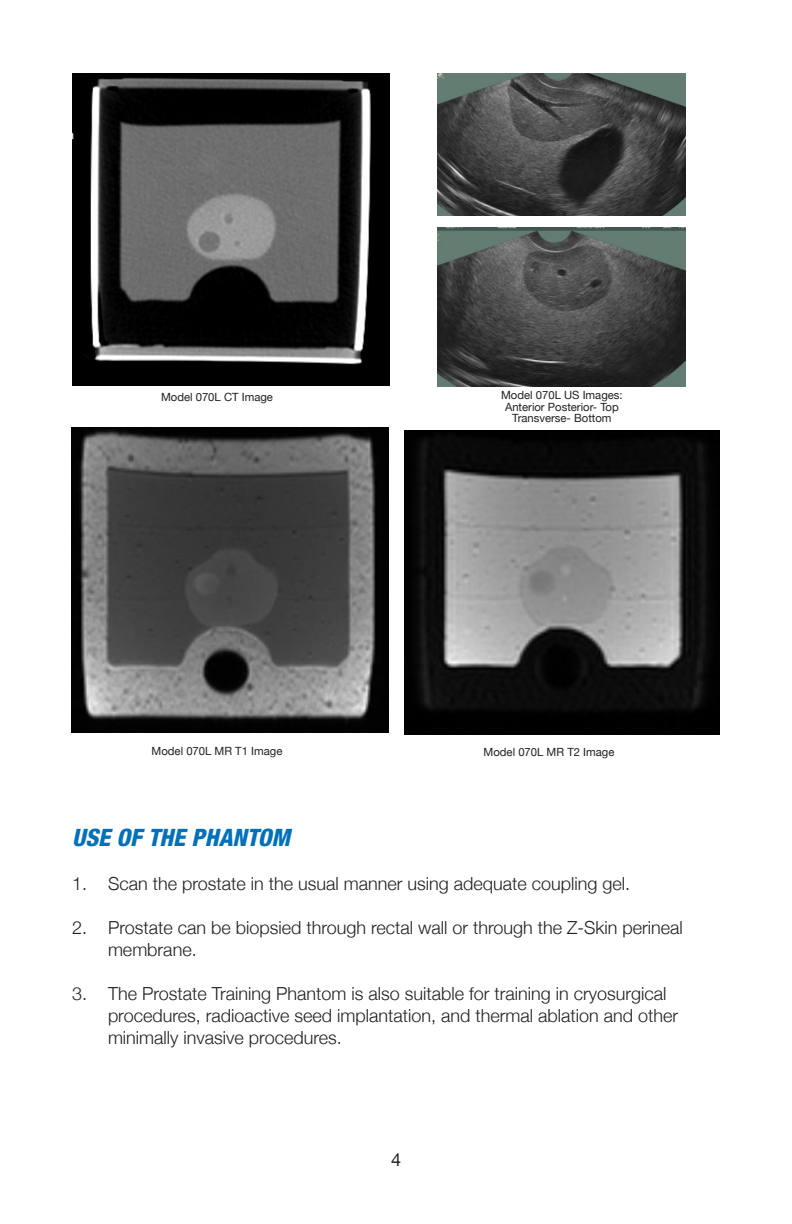
<style>
.page{position:relative;width:792px;height:1224px;background:#fff}
.page>*{position:absolute;margin:0;border:0;box-sizing:border-box;transform-origin:0 0}
.New_Blue_Heading{font:italic 800 condensed 24px "Helvetica Neue";color:#0070b8}
.t1{font:300 18px/22px "Helvetica Neue";color:#231f20}
.t2{font:18px "Helvetica Neue";color:#231f20}
.Helvetica_6_7{font:11.2px "Helvetica Neue";color:#231f20}
</style>
<div class="page">
<img style="left:72px;top:73px;width:317px;height:313px">
<img style="left:72px;top:428px;width:316px;height:304px">
<img style="left:404px;top:430px;width:316px;height:304px">
<img style="left:438px;top:73px;width:248px;height:143px">
<img style="left:438px;top:227px;width:248px;height:160px">
<p class="Helvetica_6_7" style="left:161px;top:389px;width:113px">Model 070L CT Image</p>
<p class="Helvetica_6_7" style="left:501px;top:387px;width:123px">Model 070L US Images:</p>
<p class="Helvetica_6_7" style="left:505px;top:399px;width:115px">Anterior Posterior- Top</p>
<p class="Helvetica_6_7" style="left:512px;top:410px;width:101px">Transverse- Bottom</p>
<p class="Helvetica_6_7" style="left:152px;top:742px;width:132px">Model 070L MR T1 Image</p>
<p class="Helvetica_6_7" style="left:484px;top:744px;width:132px">Model 070L MR T2 Image</p>
<p class="New_Blue_Heading" style="left:72px;top:822px;width:220px">USE OF THE PHANTOM</p>
<p class="t1" style="left:72px;top:872px;width:560px">1. Scan the prostate in the usual manner using adequate coupling gel.</p>
<p class="t1" style="left:108px;top:916px;width:576px;text-indent:-36px">2. Prostate can be biopsied through rectal wall or through the Z-Skin perineal membrane.</p>
<p class="t1" style="left:108px;top:982px;width:572px;text-indent:-36px">3. The Prostate Training Phantom is also suitable for training in cryosurgical procedures, radioactive seed implantation, and thermal ablation and other minimally invasive procedures.</p>
<p class="t2" style="left:391px;top:1147px;width:12px">4</p>
</div>
